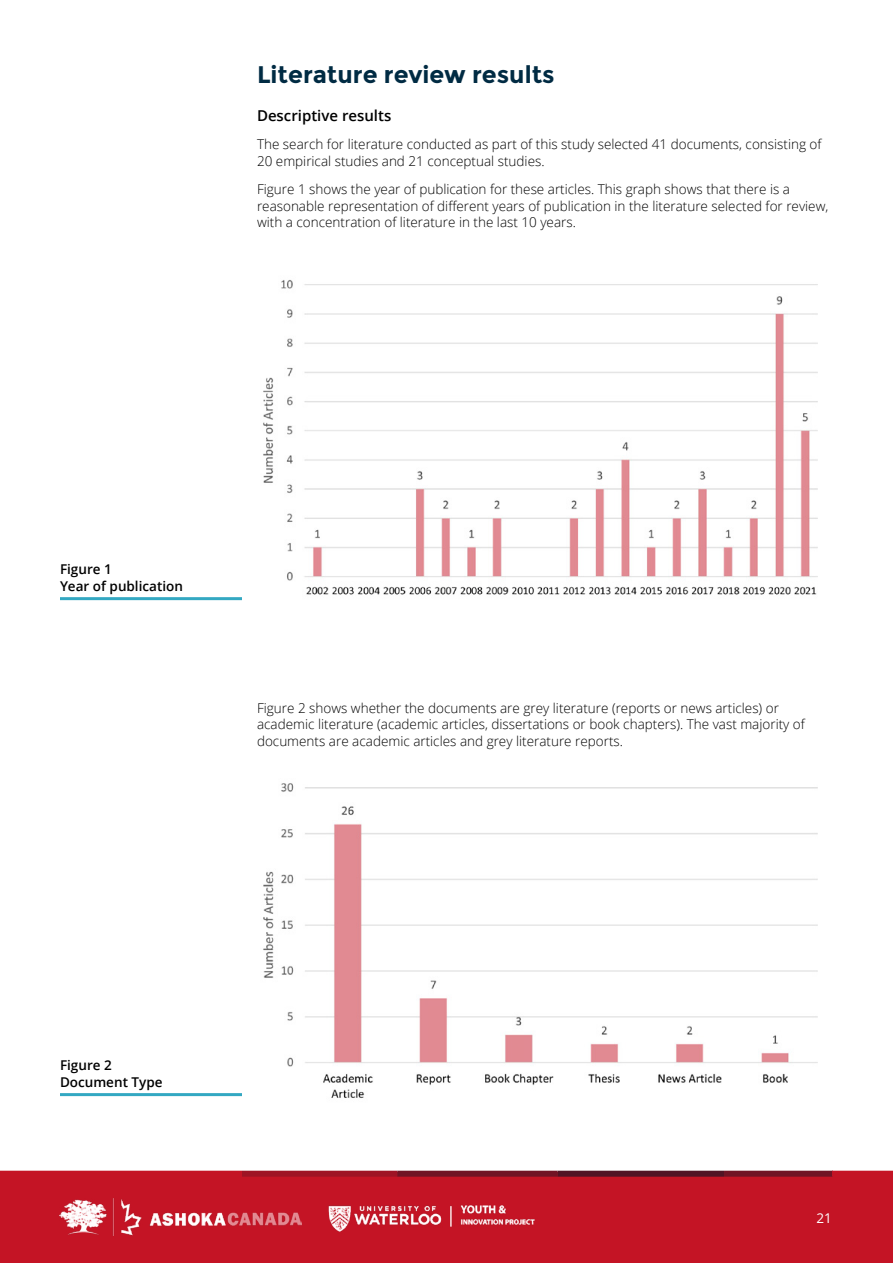
<style>
.page{position:relative;width:893px;height:1263px;background:#fff}
.page>*{position:absolute;margin:0;border:0;box-sizing:border-box;transform-origin:0 0}
.t1{font:700 24px "Montserrat";color:#002b43}
.t2{font:600 15px "Open Sans";color:#000}
.t3{font:300 13.5px/16.5px "Open Sans";color:#000}
.t4{font:600 13.5px/16.5px "Open Sans";color:#000}
.t5{font:13.5px "Open Sans";color:#fff}
</style>
<div class="page">
<div style="left:0;top:1173px;width:893px;height:90px;background:#c41425"></div>
<img style="left:60px;top:1198px;width:241px;height:38px">
<img style="left:328px;top:1205px;width:207px;height:27px">
<div style="left:0;top:1171px;width:242px;height:6px;background:#c41425"></div>
<div style="left:242px;top:1171px;width:155px;height:6px;background:#9e1425"></div>
<div style="left:397px;top:1171px;width:160px;height:6px;background:#711425"></div>
<div style="left:724px;top:1171px;width:109px;height:6px;background:#711425"></div>
<div style="left:557px;top:1171px;width:167px;height:6px;background:#511425"></div>
<div style="left:832px;top:1171px;width:61px;height:6px;background:#c41425"></div>
<img style="left:263px;top:783px;width:555px;height:315px">
<hr style="left:60px;top:1093px;width:182px;height:3px;background:#33a8c2">
<img style="left:263px;top:280px;width:555px;height:315px">
<hr style="left:60px;top:597px;width:182px;height:3px;background:#33a8c2">
<h1 class="t1" style="left:257px;top:60px;width:299px">Literature review results</h1>
<p class="t2" style="left:257px;top:105px;width:136px">Descriptive results</p>
<p class="t3" style="left:257px;top:136px;width:566px">The search for literature conducted as part of this study selected 41 documents, consisting of<br>20 empirical studies and 21 conceptual studies.</p>
<p class="t3" style="left:257px;top:181px;width:573px">Figure 1 shows the year of publication for these articles. This graph shows that there is a reasonable representation of different years of publication in the literature selected for review, with a concentration of literature in the last 10 years.</p>
<p class="t4" style="left:60px;top:561px;width:124px">Figure 1<br>Year of publication</p>
<p class="t3" style="left:257px;top:699px;width:549px">Figure 2 shows whether the documents are grey literature (reports or news articles) or academic literature (academic articles, dissertations or book chapters). The vast majority of documents are academic articles and grey literature reports.</p>
<p class="t4" style="left:60px;top:1057px;width:104px">Figure 2<br>Document Type</p>
<p class="t5" style="left:817px;top:1208px;width:17px">21</p>
</div>
